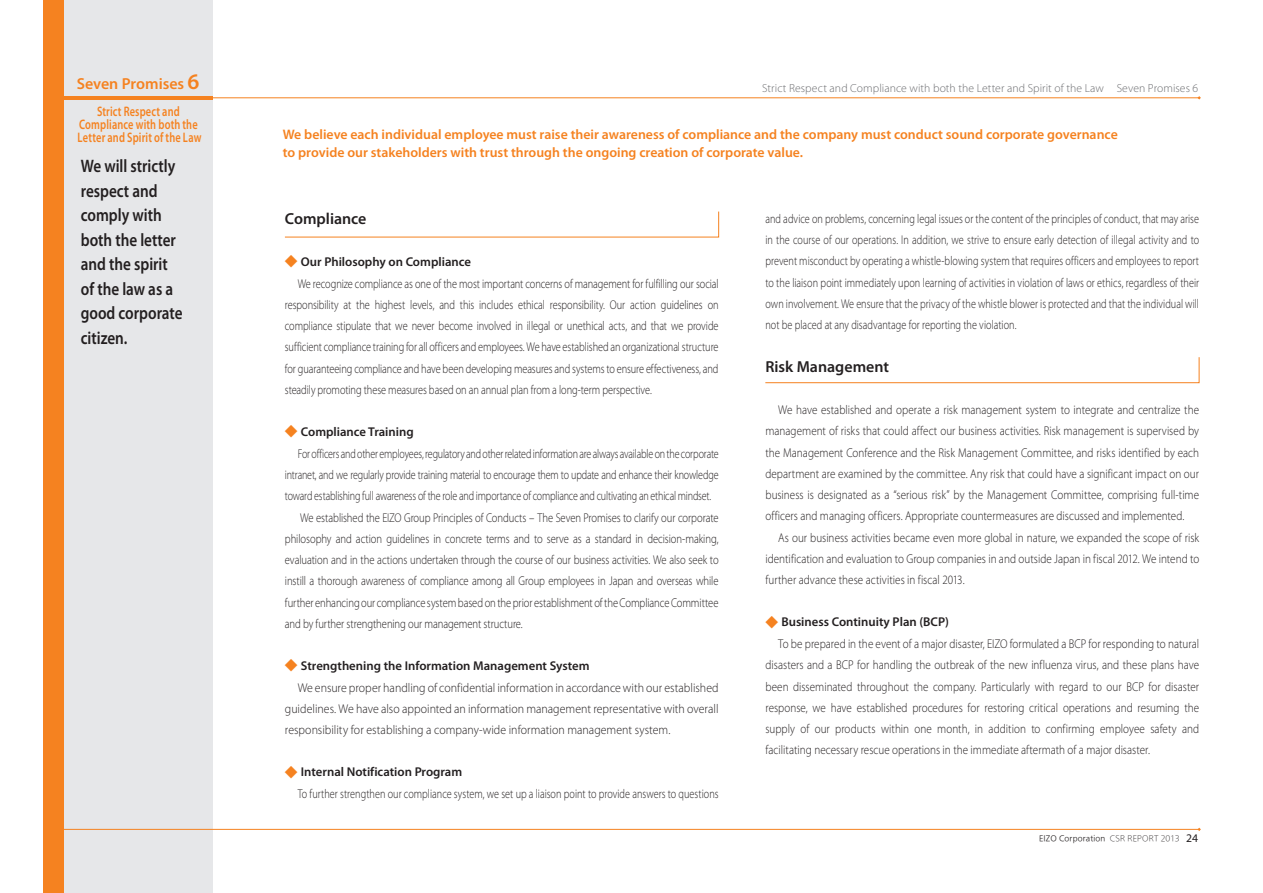
<style>
.page{position:relative;width:1263px;height:893px;background:#fff}
.page>*{position:absolute;margin:0;border:0;box-sizing:border-box;transform-origin:0 0}
.t1{font:600 18px/24.5px "Myriad Pro";color:#231f20;scale:.84 1}
.t2{font:600 15.9px "Myriad Pro";color:#231f20}
.t3{font:600 15.9px "Myriad Pro";color:#f58220}
.t4{font:600 13.8px/18.1px "Myriad Pro";color:#f58220}
.t5{font:600 13.8px/12.8px "Myriad Pro";color:#f58220;text-align:center;scale:.75 1}
.t6{font:300 12.75px/21.3px "Myriad Pro";letter-spacing:-.005em;color:#231f20;text-align:justify;scale:.87 1}
.t7{font:300 12.75px/21.3px "Myriad Pro";letter-spacing:-.005em;color:#231f20;scale:.8 1}
.t8{font:300 12.75px "Myriad Pro";letter-spacing:-.005em;color:#231f20;scale:.81 1}
.t9{font:300 12.75px "Myriad Pro";letter-spacing:-.005em;color:#231f20;scale:.83 1}
.t10{font:300 12.75px "Myriad Pro";letter-spacing:-.005em;color:#231f20;scale:.79 1}
.t11{font:300 12.75px "Myriad Pro";letter-spacing:-.005em;color:#231f20;scale:.93 1}
.t12{font:600 12.75px "Myriad Pro";color:#231f20}
.t13{font:300 11.7px "Myriad Pro";letter-spacing:.005em;color:#6c6d70}
.t14{font:100 7.5px "Iwa UD Go Hon Pro";letter-spacing:.02em;color:#231f20}
.s1{font-size:22.35px}
.s2{font-family:"Gothic MB101 Pr 5";font-weight:300;color:#f58220}
.s3{font-family:"Koz Min Pro";font-weight:400}
.s4{font-family:"Gothic MB101 Pr 5";color:#f58220}
.s5{font-weight:600}
.s6{font-weight:300}
.s7{font-family:"Myriad Pro";font-weight:400;font-size:11.7px}
</style>
<div class="page">
<div style="left:0;top:0;width:213px;height:893px;background:#e6e7e9"></div>
<hr style="left:29px;top:97px;width:1170px;height:1px;background:#f58220">
<hr style="left:29px;top:829px;width:1170px;height:1px;background:#f58220">
<div style="left:0;top:0;width:64px;height:893px;background:#f58220"></div>
<div style="left:0;top:0;width:43px;height:893px;background:#fff"></div>
<hr style="left:58px;top:96px;width:155px;height:3px;background:#f58220">
<svg style="left:285px;top:211px;width:434px;height:26px"></svg>
<svg style="left:765px;top:357px;width:434px;height:26px"></svg>
<p class="t3" style="left:77px;top:73px;width:124px">Seven Promises <span class="s1">6</span></p>
<p class="t13" style="left:762px;top:81px;width:437px">Strict Respect and Compliance with both the Letter and Spirit of the Law Seven Promises 6</p>
<p class="t5" style="left:78px;top:105px;width:167px">Strict Respect and<br>Compliance with both the<br>Letter and Spirit of the Law</p>
<p class="t4" style="left:283px;top:125px;width:836px">We believe each individual employee must raise their awareness of compliance and the company must conduct sound corporate governance to provide our stakeholders with trust through the ongoing creation of corporate value.</p>
<h1 class="t1" style="left:81px;top:154px;width:123px">We will strictly respect and comply with both the letter and the spirit of the law as a good corporate citizen.</h1>
<p class="t2" style="left:285px;top:209px;width:83px">Compliance</p>
<p class="t12" style="left:285px;top:253px;width:188px"><span class="s2">◆</span> Our Philosophy on Compliance</p>
<p class="t8" style="left:298px;top:276px;width:521px">We recognize compliance as one of the most important concerns of management for fulfilling our social</p>
<p class="t8" style="left:285px;top:297px;width:537px">responsibility at the highest levels, and this includes ethical responsibility. Our action guidelines on</p>
<p class="t8" style="left:285px;top:318px;width:537px">compliance stipulate that we never become involved in illegal or unethical acts, and that we provide</p>
<p class="t8" style="left:285px;top:339px;width:537px">sufficient compliance training for all officers and employees. We have established an organizational structure</p>
<p class="t8" style="left:285px;top:361px;width:537px">for guaranteeing compliance and have been developing measures and systems to ensure effectiveness, and</p>
<p class="t8" style="left:285px;top:382px;width:454px">steadily promoting these measures based on an annual plan from a long-term perspective.</p>
<p class="t12" style="left:285px;top:423px;width:130px"><span class="s2">◆</span> Compliance Training</p>
<p class="t10" style="left:298px;top:446px;width:534px">For officers and other employees, regulatory and other related information are always available on the corporate</p>
<p class="t10" style="left:285px;top:467px;width:550px">intranet, and we regularly provide training material to encourage them to update and enhance their knowledge</p>
<p class="t10" style="left:285px;top:488px;width:541px">toward establishing full awareness of the role and importance of compliance and cultivating an ethical mindset.</p>
<p class="t9" style="left:300px;top:510px;width:506px">We established the EIZO Group Principles of Conducts <span class="s3">–</span> The Seven Promises to clarify our corporate</p>
<p class="t9" style="left:285px;top:531px;width:524px">philosophy and action guidelines in concrete terms and to serve as a standard in decision-making,</p>
<p class="t9" style="left:285px;top:552px;width:524px">evaluation and in the actions undertaken through the course of our business activities. We also seek to</p>
<p class="t9" style="left:285px;top:573px;width:524px">instill a thorough awareness of compliance among all Group employees in Japan and overseas while</p>
<p class="t9" style="left:285px;top:595px;width:524px">further enhancing our compliance system based on the prior establishment of the Compliance Committee</p>
<p class="t9" style="left:285px;top:616px;width:288px">and by further strengthening our management structure.</p>
<p class="t12" style="left:285px;top:657px;width:306px"><span class="s2">◆</span> Strengthening the Information Management System</p>
<p class="t11" style="left:298px;top:680px;width:454px">We ensure proper handling of confidential information in accordance with our established</p>
<p class="t11" style="left:285px;top:701px;width:468px">guidelines. We have also appointed an information management representative with overall</p>
<p class="t11" style="left:285px;top:722px;width:416px">responsibility for establishing a company-wide information management system.</p>
<p class="t7" style="left:298px;top:761px;width:528px;line-height:21.8px;text-indent:-13px"><span class="s4">◆</span> <span class="s5">Internal Notification Program<br></span>To further strengthen our compliance system, we set up a liaison point to provide answers to questions</p>
<p class="t7" style="left:765px;top:208px;width:544px;text-align:justify">and advice on problems, concerning legal issues or the content of the principles of conduct, that may arise in the course of our operations. In addition, we strive to ensure early detection of illegal activity and to prevent misconduct by operating a whistle-blowing system that requires officers and employees to report to the liaison point immediately upon learning of activities in violation of laws or ethics, regardless of their own involvement. We ensure that the privacy of the whistle blower is protected and that the individual will not be placed at any disadvantage for reporting the violation.</p>
<p class="t2" style="left:765px;top:357px;width:125px">Risk Management</p>
<p class="t6" style="left:765px;top:399px;width:500px;text-indent:13px">We have established and operate a risk management system to integrate and centralize the management of risks that could affect our business activities. Risk management is supervised by the Management Conference and the Risk Management Committee, and risks identified by each department are examined by the committee. Any risk that could have a significant impact on our business is designated as a “serious risk” by the Management Committee, comprising full-time officers and managing officers. Appropriate countermeasures are discussed and implemented.</p>
<p class="t6" style="left:765px;top:527px;width:500px;text-indent:13px">As our business activities became even more global in nature, we expanded the scope of risk identification and evaluation to Group companies in and outside Japan in fiscal 2012. We intend to further advance these activities in fiscal 2013.</p>
<p class="t12" style="left:765px;top:614px;width:185px"><span class="s2">◆</span> Business Continuity Plan (BCP)</p>
<p class="t6" style="left:778px;top:633px;width:485px">To be prepared in the event of a major disaster, EIZO formulated a BCP for responding to natural</p>
<p class="t6" style="left:765px;top:654px;width:500px">disasters and a BCP for handling the outbreak of the new influenza virus, and these plans have</p>
<p class="t6" style="left:765px;top:675px;width:500px">been disseminated throughout the company. Particularly with regard to our BCP for disaster</p>
<p class="t6" style="left:765px;top:697px;width:500px">response, we have established procedures for restoring critical operations and resuming the</p>
<p class="t6" style="left:765px;top:718px;width:500px">supply of our products within one month, in addition to confirming employee safety and</p>
<p class="t6" style="left:765px;top:739px;width:444px">facilitating necessary rescue operations in the immediate aftermath of a major disaster.</p>
<p class="t14" style="left:1039px;top:833px;width:160px">EIZO Corporation <span class="s6">CSR REPORT 2013</span> <span class="s7">24</span></p>
</div>
